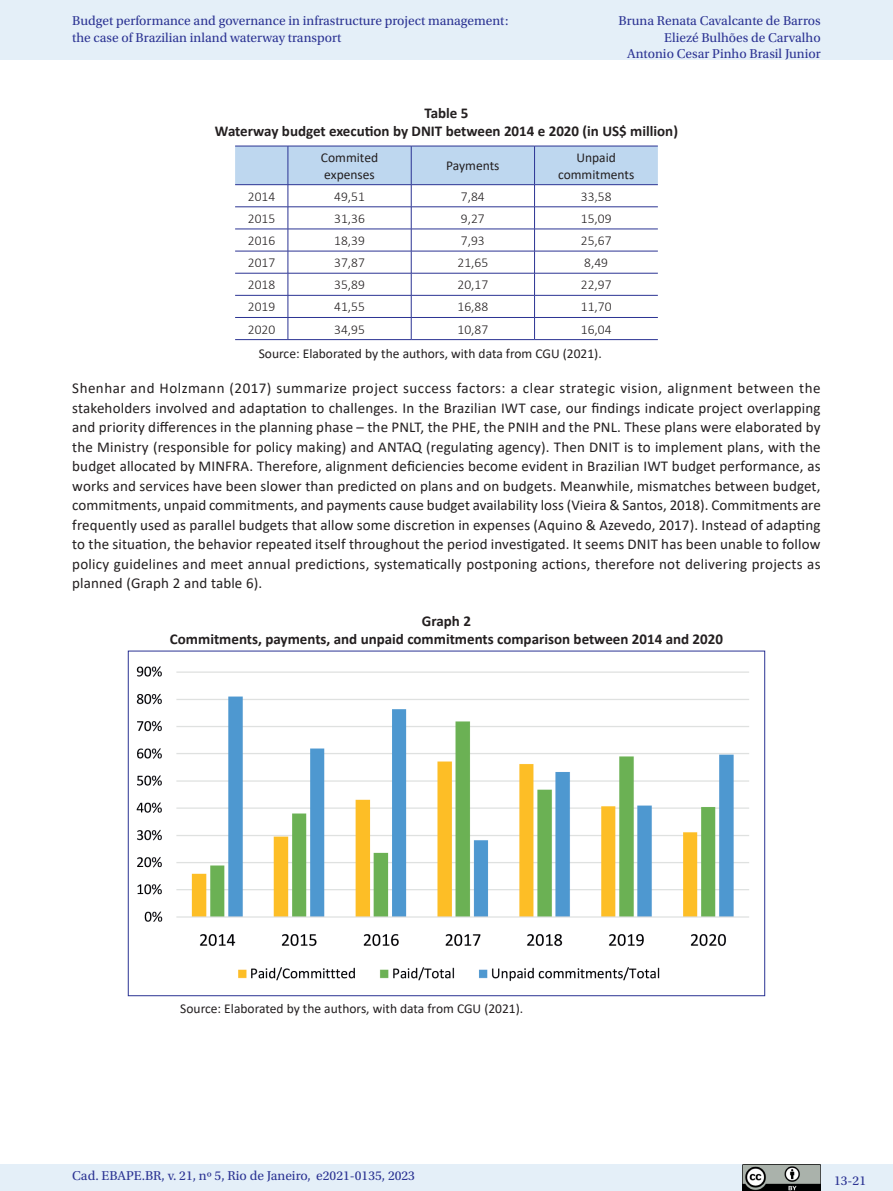
<style>
.page{position:relative;width:893px;height:1191px;background:#fff}
.page>*{position:absolute;margin:0;border:0;box-sizing:border-box;transform-origin:0 0}
._06_0_texto{font:15px/19.5px "Calibri";letter-spacing:.01em;color:#231f20;text-align:justify}
._08_2_tabela_titulo{font:700 15px/18px "Calibri";color:#231f20;text-align:center}
.t1{font:13.5px/16.5px "Utopia Std";color:#2b3393}
._08_2_tabela_texto_1{font:300 13.5px "Calibri";color:#231f20}
._08_2_tabela_fonte{font:13.5px "Calibri";color:#231f20}
._08_2_tabela_garganta{font:13.5px/16.5px "Calibri";color:#231f20}
</style>
<div class="page">
<div style="left:0;top:0;width:893px;height:60px;background:#e4eff8"></div>
<div style="left:0;top:1164px;width:893px;height:27px;background:#e4eff8"></div>
<img style="left:743px;top:1164px;width:78px;height:27px">
<svg style="left:235px;top:147px;width:423px;height:192px"></svg>
<hr style="left:235px;top:339px;width:53px;height:1px;background:#2b3393">
<hr style="left:288px;top:339px;width:123px;height:1px;background:#2b3393">
<hr style="left:411px;top:339px;width:124px;height:1px;background:#2b3393">
<hr style="left:535px;top:339px;width:123px;height:1px;background:#2b3393">
<hr style="left:235px;top:146px;width:53px;height:1px;background:#2b3393">
<hr style="left:288px;top:146px;width:123px;height:1px;background:#2b3393">
<hr style="left:411px;top:146px;width:124px;height:1px;background:#2b3393">
<hr style="left:535px;top:146px;width:123px;height:1px;background:#2b3393">
<hr style="left:235px;top:184px;width:53px;height:1px;background:#2b3393">
<hr style="left:288px;top:184px;width:123px;height:1px;background:#2b3393">
<hr style="left:411px;top:184px;width:124px;height:1px;background:#2b3393">
<hr style="left:535px;top:184px;width:123px;height:1px;background:#2b3393">
<img style="left:136px;top:666px;width:613px;height:316px">
<p class="t1" style="left:72px;top:13px;width:438px">Budget performance and governance in infrastructure project management: the case of Brazilian inland waterway transport</p>
<p class="t1" style="left:618px;top:13px;width:204px;text-align:right">Bruna Renata Cavalcante de Barros<br>Eliezé Bulhões de Carvalho<br>Antonio Cesar Pinho Brasil Junior</p>
<p class="_08_2_tabela_titulo" style="left:215px;top:103px;width:465px">Table 5<br>Waterway budget execution by DNIT between 2014 e 2020 (in US$ million)</p>
<p class="_08_2_tabela_garganta" style="left:321px;top:149px;width:59px">Commited expenses</p>
<p class="_08_2_tabela_garganta" style="left:446px;top:157px;width:55px">Payments</p>
<p class="_08_2_tabela_garganta" style="left:558px;top:149px;width:78px;text-align:center">Unpaid commitments</p>
<p class="_08_2_tabela_texto_1" style="left:248px;top:188px;width:29px">2014</p>
<p class="_08_2_tabela_texto_1" style="left:334px;top:188px;width:32px">49,51</p>
<p class="_08_2_tabela_texto_1" style="left:461px;top:188px;width:25px">7,84</p>
<p class="_08_2_tabela_texto_1" style="left:581px;top:188px;width:32px">33,58</p>
<p class="_08_2_tabela_texto_1" style="left:248px;top:210px;width:29px">2015</p>
<p class="_08_2_tabela_texto_1" style="left:334px;top:210px;width:32px">31,36</p>
<p class="_08_2_tabela_texto_1" style="left:461px;top:210px;width:25px">9,27</p>
<p class="_08_2_tabela_texto_1" style="left:581px;top:210px;width:32px">15,09</p>
<p class="_08_2_tabela_texto_1" style="left:248px;top:232px;width:29px">2016</p>
<p class="_08_2_tabela_texto_1" style="left:334px;top:232px;width:32px">18,39</p>
<p class="_08_2_tabela_texto_1" style="left:461px;top:232px;width:25px">7,93</p>
<p class="_08_2_tabela_texto_1" style="left:581px;top:232px;width:32px">25,67</p>
<p class="_08_2_tabela_texto_1" style="left:248px;top:254px;width:29px">2017</p>
<p class="_08_2_tabela_texto_1" style="left:334px;top:254px;width:32px">37,87</p>
<p class="_08_2_tabela_texto_1" style="left:458px;top:254px;width:32px">21,65</p>
<p class="_08_2_tabela_texto_1" style="left:584px;top:254px;width:25px">8,49</p>
<p class="_08_2_tabela_texto_1" style="left:248px;top:276px;width:29px">2018</p>
<p class="_08_2_tabela_texto_1" style="left:334px;top:276px;width:32px">35,89</p>
<p class="_08_2_tabela_texto_1" style="left:458px;top:276px;width:32px">20,17</p>
<p class="_08_2_tabela_texto_1" style="left:581px;top:276px;width:32px">22,97</p>
<p class="_08_2_tabela_texto_1" style="left:248px;top:299px;width:29px">2019</p>
<p class="_08_2_tabela_texto_1" style="left:334px;top:299px;width:32px">41,55</p>
<p class="_08_2_tabela_texto_1" style="left:458px;top:299px;width:32px">16,88</p>
<p class="_08_2_tabela_texto_1" style="left:581px;top:299px;width:32px">11,70</p>
<p class="_08_2_tabela_texto_1" style="left:248px;top:321px;width:29px">2020</p>
<p class="_08_2_tabela_texto_1" style="left:334px;top:321px;width:32px">34,95</p>
<p class="_08_2_tabela_texto_1" style="left:458px;top:321px;width:32px">10,87</p>
<p class="_08_2_tabela_texto_1" style="left:581px;top:321px;width:32px">16,04</p>
<p class="_08_2_tabela_fonte" style="left:259px;top:344px;width:345px">Source: Elaborated by the authors, with data from CGU (2021).</p>
<p class="_06_0_texto" style="left:72px;top:378px;width:750px">Shenhar and Holzmann (2017) summarize project success factors: a clear strategic vision, alignment between the stakeholders involved and adaptation to challenges. In the Brazilian IWT case, our findings indicate project overlapping and priority differences in the planning phase – the PNLT, the PHE, the PNIH and the PNL. These plans were elaborated by the Ministry (responsible for policy making) and ANTAQ (regulating agency). Then DNIT is to implement plans, with the budget allocated by MINFRA. Therefore, alignment deficiencies become evident in Brazilian IWT budget performance, as works and services have been slower than predicted on plans and on budgets. Meanwhile, mismatches between budget, commitments, unpaid commitments, and payments cause budget availability loss (Vieira &amp; Santos, 2018). Commitments are frequently used as parallel budgets that allow some discretion in expenses (Aquino &amp; Azevedo, 2017). Instead of adapting to the situation, the behavior repeated itself throughout the period investigated. It seems DNIT has been unable to follow policy guidelines and meet annual predictions, systematically postponing actions, therefore not delivering projects as planned (Graph 2 and table 6).</p>
<p class="_08_2_tabela_titulo" style="left:170px;top:612px;width:555px">Graph 2<br>Commitments, payments, and unpaid commitments comparison between 2014 and 2020</p>
<p class="_08_2_tabela_fonte" style="left:180px;top:999px;width:344px">Source: Elaborated by the authors, with data from CGU (2021).</p>
<p class="t1" style="left:72px;top:1167px;width:344px">Cad. EBAPE.BR, v. 21, nº 5, Rio de Janeiro, e2021-0135, 2023</p>
<p class="t1" style="left:834px;top:1172px;width:33px">13-21</p>
</div>
